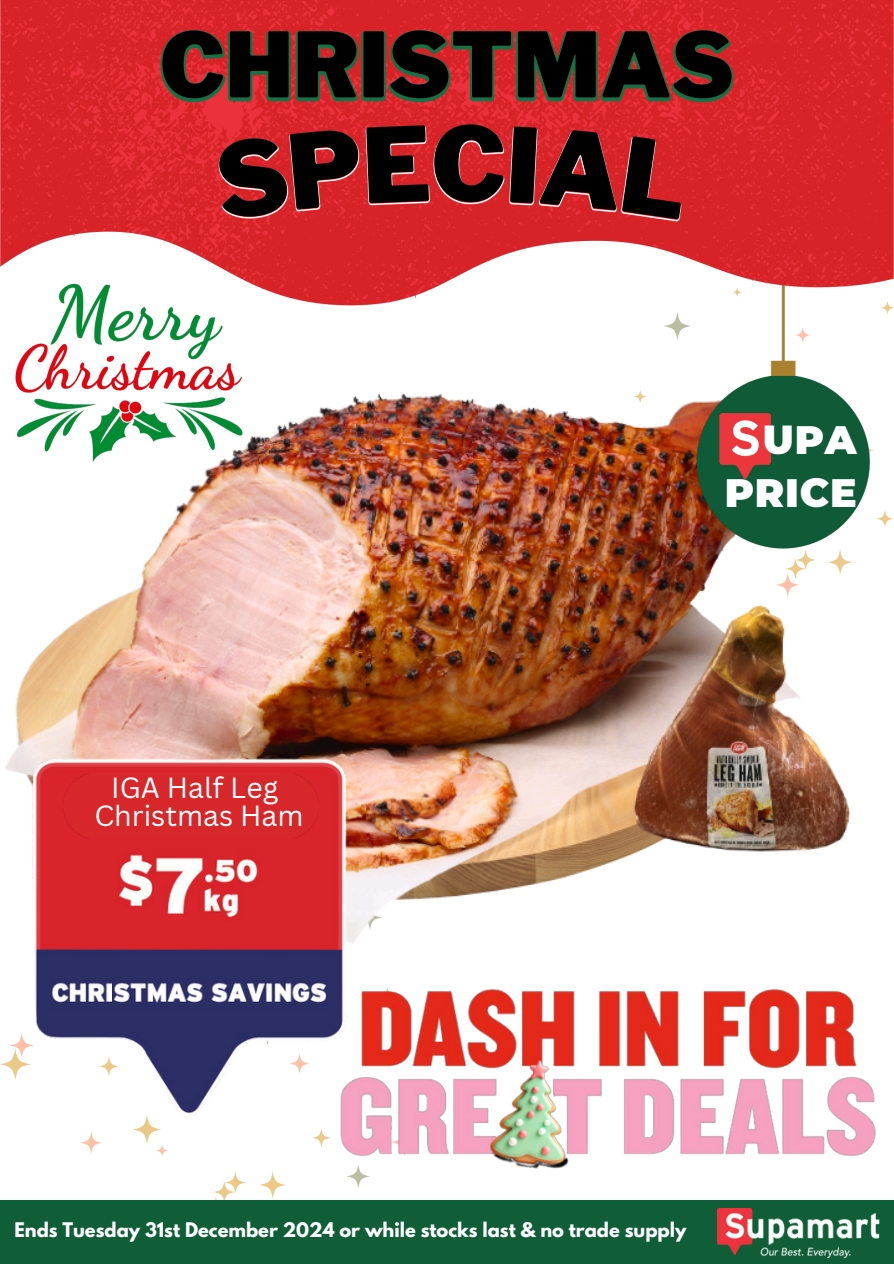
<style>
.page{position:relative;width:894px;height:1264px;background:#fff}
.page>*{position:absolute;margin:0;border:0;box-sizing:border-box;transform-origin:0 0}
.t1{font:900 88.95px "Libre Franklin";color:#000}
.t2{font:900 39.6px/52.8px "Montserrat";letter-spacing:.02em;color:#fff;text-align:right}
.t3{font:28.35px/28.2px "Canva Sans";color:#fff;text-align:center}
.t4{font:700 17.85px "League Spartan";color:#fff}
</style>
<div class="page">
<svg style="left:9px;top:1033px;width:25px;height:24px"></svg>
<svg style="left:0;top:1048px;width:31px;height:32px"></svg>
<svg style="left:80px;top:1131px;width:22px;height:22px"></svg>
<svg style="left:156px;top:1144px;width:12px;height:12px"></svg>
<svg style="left:132px;top:1114px;width:29px;height:29px"></svg>
<svg style="left:259px;top:1171px;width:27px;height:27px"></svg>
<svg style="left:224px;top:1171px;width:22px;height:22px"></svg>
<svg style="left:213px;top:1180px;width:22px;height:23px"></svg>
<svg style="left:203px;top:1196px;width:26px;height:26px"></svg>
<svg style="left:312px;top:1128px;width:18px;height:19px"></svg>
<svg style="left:346px;top:1164px;width:24px;height:24px"></svg>
<img style="left:5px;top:555px;width:847px;height:374px">
<div style="left:0;top:1199px;width:893px;height:64px;background:#105e37"></div>
<img style="left:19px;top:739px;width:347px;height:385px">
<div style="left:64px;top:774px;width:254px;height:64px;background:#d7272b"></div>
<img style="left:329px;top:971px;width:547px;height:196px">
<img style="left:0;top:0;width:893px;height:555px">
<img style="left:717px;top:1208px;width:163px;height:48px">
<svg style="left:213px;top:123px;width:291px;height:97px"></svg>
<svg style="left:510px;top:125px;width:179px;height:94px"></svg>
<p class="t1" style="left:160px;top:11px;width:575px">CHRISTMAS</p>
<h1 class="t3" style="left:94px;top:772px;width:210px">IGA Half Leg<br>Christmas Ham</h1>
<p class="t2" style="left:724px;top:413px;width:133px">UPA<br>PRICE</p>
<p class="t4" style="left:15px;top:1220px;width:673px">Ends Tuesday 31st December 2024 or while stocks last &amp; no trade supply</p>
</div>
